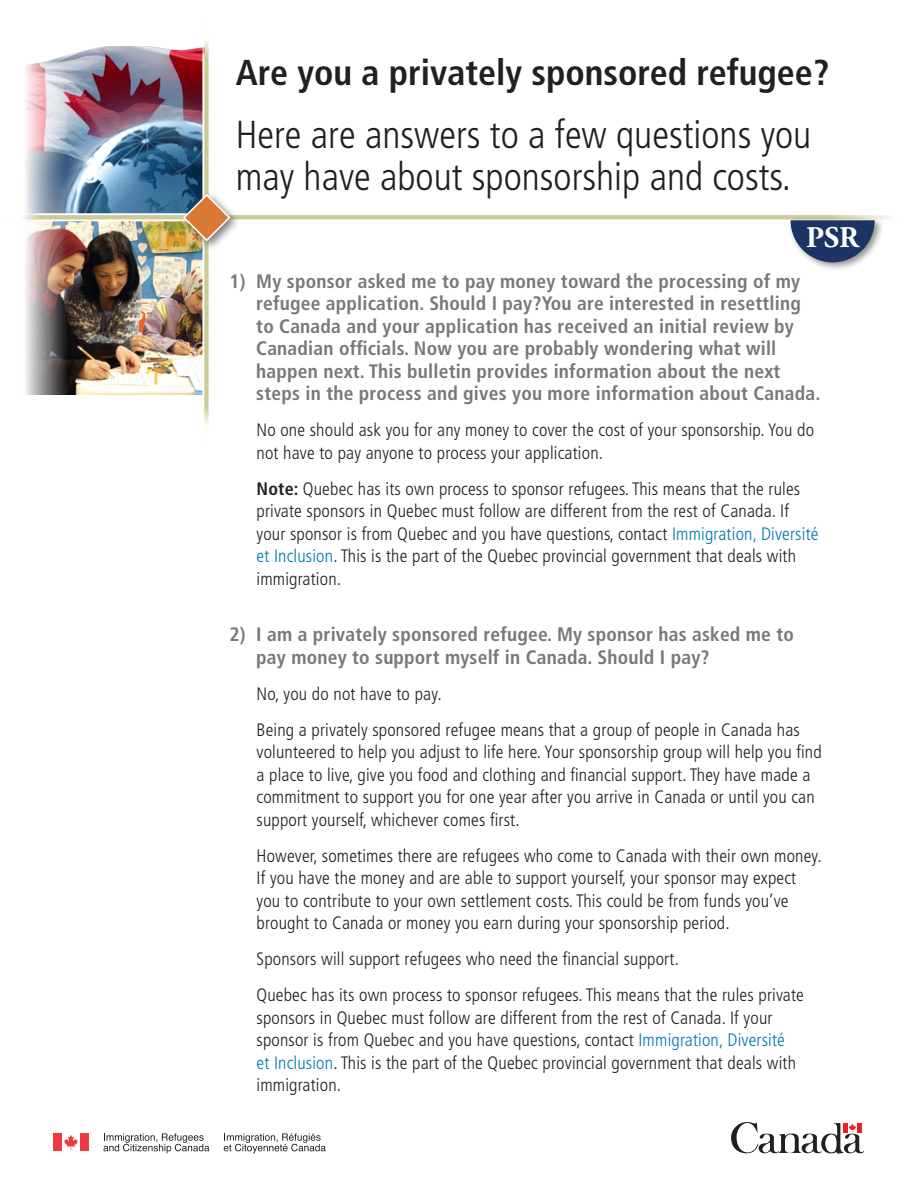
<style>
.page{position:relative;width:918px;height:1188px;background:#fff}
.page>*{position:absolute;margin:0;border:0;box-sizing:border-box;transform-origin:0 0}
.t1{font:300 condensed 39px/42px "Frutiger";color:#231f20}
.t2{font:700 condensed 36px "Frutiger";color:#231f20}
.t3{font:700 30px "Adobe Garamond Pro";color:#fff}
.questions{font:700 condensed 19.5px/22.5px "Frutiger";letter-spacing:.01em;color:#76787b}
.t4{font:300 condensed 18px/22.5px "Frutiger";letter-spacing:.01em;color:#231f20}
.s1{font-weight:700}
.s2{color:#007bab}
</style>
<div class="page">
<img style="left:25px;top:46px;width:177px;height:167px">
<div style="left:53px;top:1133px;width:9px;height:18px;background:#ee3a41"></div>
<svg style="left:64px;top:1135px;width:14px;height:15px"></svg>
<div style="left:80px;top:1133px;width:9px;height:18px;background:#ee3a41"></div>
<svg style="left:103px;top:1133px;width:106px;height:20px"></svg>
<svg style="left:224px;top:1133px;width:102px;height:20px"></svg>
<svg style="left:731px;top:1122px;width:133px;height:32px"></svg>
<img style="left:26px;top:221px;width:176px;height:174px">
<svg style="left:241px;top:215px;width:651px;height:5px;background:#d1d2a6"></svg>
<svg style="left:202px;top:252px;width:7px;height:173px"></svg>
<svg style="left:202px;top:40px;width:7px;height:150px"></svg>
<svg style="left:23px;top:213px;width:156px;height:7px"></svg>
<div style="left:179px;top:190px;width:62px;height:62px;background:#231f20;opacity:.6"></div>
<svg style="left:182px;top:193px;width:50px;height:50px"></svg>
<div style="left:787px;top:217px;width:98px;height:55px;background:#231f20;opacity:.5"></div>
<svg style="left:791px;top:220px;width:84px;height:42px;background:#44587d"></svg>
<p class="t2" style="left:236px;top:51px;width:595px">Are you a privately sponsored refugee?</p>
<p class="t1" style="left:236px;top:114px;width:577px">Here are answers to a few questions you may have about sponsorship and costs.</p>
<p class="t3" style="left:806px;top:220px;width:55px">PSR</p>
<p class="questions" style="left:256px;top:270px;width:566px;text-indent:-27px">1) My sponsor asked me to pay money toward the processing of my refugee application. Should I pay?You are interested in resettling to Canada and your application has received an initial review by Canadian officials. Now you are probably wondering what will happen next. This bulletin provides information about the next steps in the process and gives you more information about Canada.</p>
<p class="t4" style="left:256px;top:419px;width:559px">No one should ask you for any money to cover the cost of your sponsorship. You do not have to pay anyone to process your application.</p>
<p class="t4" style="left:256px;top:478px;width:564px"><span class="s1">Note:</span> Quebec has its own process to sponsor refugees. This means that the rules private sponsors in Quebec must follow are different from the rest of Canada. If your sponsor is from Quebec and you have questions, contact <span class="s2">Immigration, Diversité et Inclusion</span>. This is the part of the Quebec provincial government that deals with immigration.</p>
<p class="questions" style="left:256px;top:623px;width:539px;text-indent:-27px">2) I am a privately sponsored refugee. My sponsor has asked me to pay money to support myself in Canada. Should I pay?</p>
<p class="t4" style="left:256px;top:682px;width:187px">No, you do not have to pay.</p>
<p class="t4" style="left:256px;top:718px;width:567px">Being a privately sponsored refugee means that a group of people in Canada has volunteered to help you adjust to life here. Your sponsorship group will help you find a place to live, give you food and clothing and financial support. They have made a commitment to support you for one year after you arrive in Canada or until you can support yourself, whichever comes first.</p>
<p class="t4" style="left:256px;top:844px;width:567px">However, sometimes there are refugees who come to Canada with their own money.<br>If you have the money and are able to support yourself, your sponsor may expect you to contribute to your own settlement costs. This could be from funds you’ve brought to Canada or money you earn during your sponsorship period.</p>
<p class="t4" style="left:256px;top:948px;width:424px">Sponsors will support refugees who need the financial support.</p>
<p class="t4" style="left:256px;top:984px;width:549px">Quebec has its own process to sponsor refugees. This means that the rules private sponsors in Quebec must follow are different from the rest of Canada. If your sponsor is from Quebec and you have questions, contact <span class="s2">Immigration, Diversité<br>et Inclusion</span>. This is the part of the Quebec provincial government that deals with immigration.</p>
</div>
